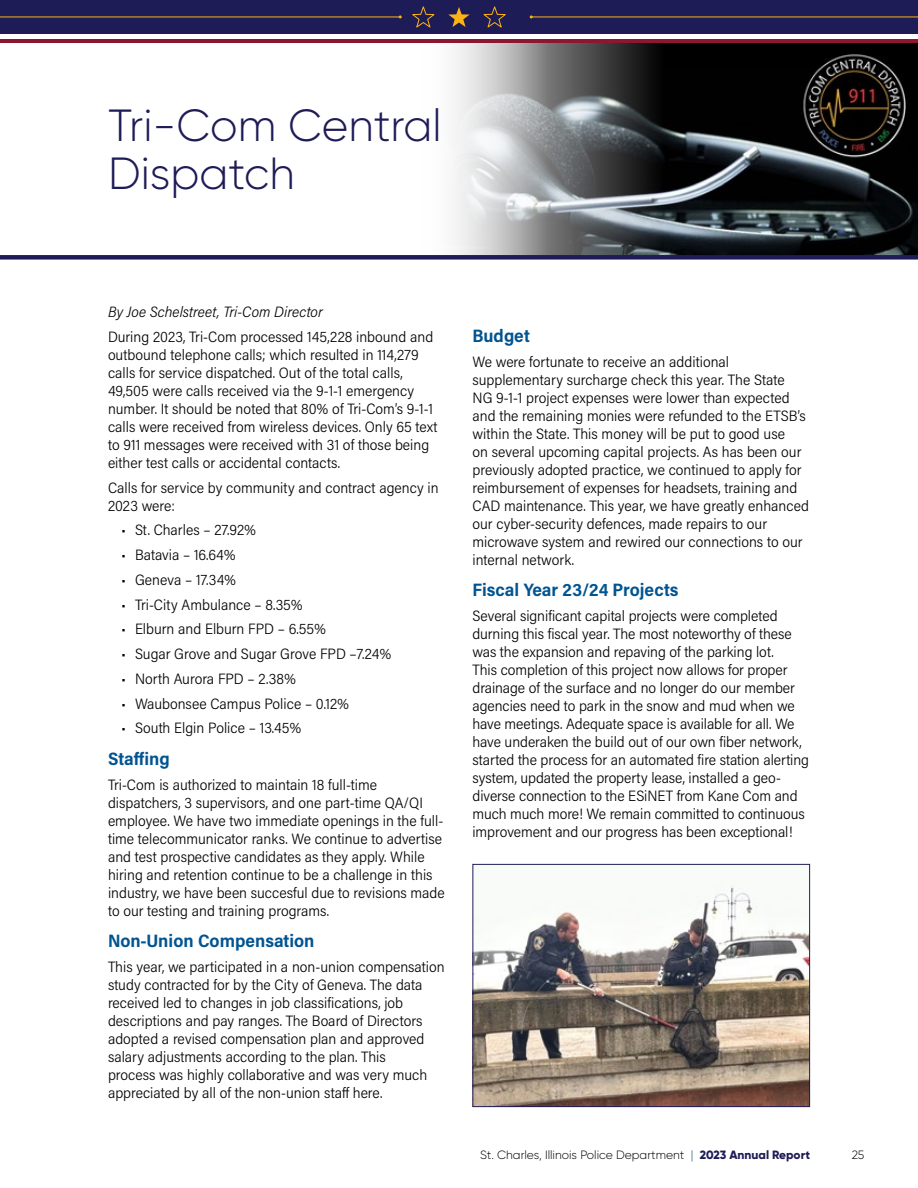
<style>
.page{position:relative;width:918px;height:1188px;background:#fff}
.page>*{position:absolute;margin:0;border:0;box-sizing:border-box;transform-origin:0 0}
.t1{font:300 45px/48px "Gilroy";color:#1e1c57}
.t2{font:700 18px "Acumin Pro Semi Cond";color:#005490}
.t3{font:300 15px/18px "Acumin Pro Semi Cond";color:#000}
.t4{font:italic 300 15px "Acumin Pro Semi Cond";letter-spacing:.005em;color:#000}
.t5{font:300 12px "Gilroy";color:#000}
.s1{color:#115668}
.s2{font-weight:800;color:#1e1c57}
</style>
<div class="page">
<img style="left:547px;top:43px;width:371px;height:212px">
<svg style="left:455px;top:43px;width:92px;height:212px"></svg>
<div style="left:0;top:255px;width:918px;height:5px;background:#1e1c57"></div>
<img style="left:474px;top:886px;width:334px;height:219px">
<div style="left:472px;top:864px;width:338px;height:243px;border:1px solid #1e1c57"></div>
<div style="left:0;top:0;width:918px;height:34px;background:#1e1c57"></div>
<hr style="left:0;top:39px;width:918px;height:4px;background:#8b1730">
<svg style="left:483px;top:6px;width:23px;height:22px"></svg>
<svg style="left:448px;top:7px;width:22px;height:20px"></svg>
<svg style="left:412px;top:6px;width:23px;height:22px"></svg>
<hr style="left:0;top:17px;width:400px;height:1px;background:#fcb316">
<hr style="left:531px;top:17px;width:387px;height:1px;background:#fcb316">
<h1 class="t1" style="left:108px;top:101px;width:335px">Tri-Com Central<br>Dispatch</h1>
<p class="t4" style="left:108px;top:301px;width:216px">By Joe Schelstreet, Tri-Com Director</p>
<p class="t3" style="left:108px;top:327px;width:331px">During 2023, Tri-Com processed 145,228 inbound and outbound telephone calls; which resulted in 114,279 calls for service dispatched. Out of the total calls, 49,505 were calls received via the 9-1-1 emergency number. It should be noted that 80% of Tri-Com’s 9-1-1 calls were received from wireless devices. Only 65 text to 911 messages were received with 31 of those being either test calls or accidental contacts.</p>
<p class="t3" style="left:108px;top:478px;width:332px">Calls for service by community and contract agency in<br>2023 were:</p>
<p class="t3" style="left:122px;top:521px;width:136px">• St. Charles – 27.92%</p>
<p class="t3" style="left:122px;top:545px;width:116px">• Batavia – 16.64%</p>
<p class="t3" style="left:122px;top:570px;width:116px">• Geneva – 17.34%</p>
<p class="t3" style="left:122px;top:595px;width:183px">• Tri-City Ambulance – 8.35%</p>
<p class="t3" style="left:122px;top:620px;width:206px">• Elburn and Elburn FPD – 6.55%</p>
<p class="t3" style="left:122px;top:644px;width:271px">• Sugar Grove and Sugar Grove FPD –7.24%</p>
<p class="t3" style="left:122px;top:669px;width:176px">• North Aurora FPD – 2.38%</p>
<p class="t3" style="left:122px;top:694px;width:229px">• Waubonsee Campus Police – 0.12%</p>
<p class="t3" style="left:122px;top:719px;width:182px">• South Elgin Police – 13.45%</p>
<p class="t2" style="left:108px;top:746px;width:63px">Staffing</p>
<p class="t3" style="left:108px;top:775px;width:338px">Tri-Com is authorized to maintain 18 full-time dispatchers, 3 supervisors, and one part-time QA/QI employee. We have two immediate openings in the full&shy;time telecommunicator ranks. We continue to advertise and test prospective candidates as they apply. While hiring and retention continue to be a challenge in this industry, we have been succesful due to revisions made to our testing and training programs.</p>
<p class="t2" style="left:108px;top:928px;width:208px">Non-Union Compensation</p>
<p class="t3" style="left:108px;top:957px;width:338px">This year, we participated in a non-union compensation study contracted for by the City of Geneva. The data received led to changes in job classifications, job descriptions and pay ranges. The Board of Directors adopted a revised compensation plan and approved salary adjustments according to the plan. This<br>process was highly collaborative and was very much appreciated by all of the non-union staff here.</p>
<p class="t2" style="left:472px;top:323px;width:59px">Budget</p>
<p class="t3" style="left:472px;top:352px;width:338px">We were fortunate to receive an additional supplementary surcharge check this year. The State<br>NG 9-1-1 project expenses were lower than expected and the remaining monies were refunded to the ETSB’s within the State. This money will be put to good use<br>on several upcoming capital projects. As has been our previously adopted practice, we continued to apply for reimbursement of expenses for headsets, training and CAD maintenance. This year, we have greatly enhanced our cyber-security defences, made repairs to our microwave system and rewired our connections to our internal network.</p>
<p class="t2" style="left:472px;top:577px;width:208px">Fiscal Year 23/24 Projects</p>
<p class="t3" style="left:472px;top:606px;width:338px">Several significant capital projects were completed durning this fiscal year. The most noteworthy of these was the expansion and repaving of the parking lot.<br>This completion of this project now allows for proper drainage of the surface and no longer do our member agencies need to park in the snow and mud when we have meetings. Adequate space is available for all. We have underaken the build out of our own fiber network, started the process for an automated fire station alerting system, updated the property lease, installed a geo&shy;diverse connection to the ESiNET from Kane Com and much much more! We remain committed to continuous improvement and our progress has been exceptional!</p>
<p class="t5" style="left:480px;top:1148px;width:331px">St. Charles, Illinois Police Department <span class="s1">|</span> <span class="s2">2023 Annual Report</span></p>
<p class="t5" style="left:852px;top:1148px;width:14px">25</p>
</div>
